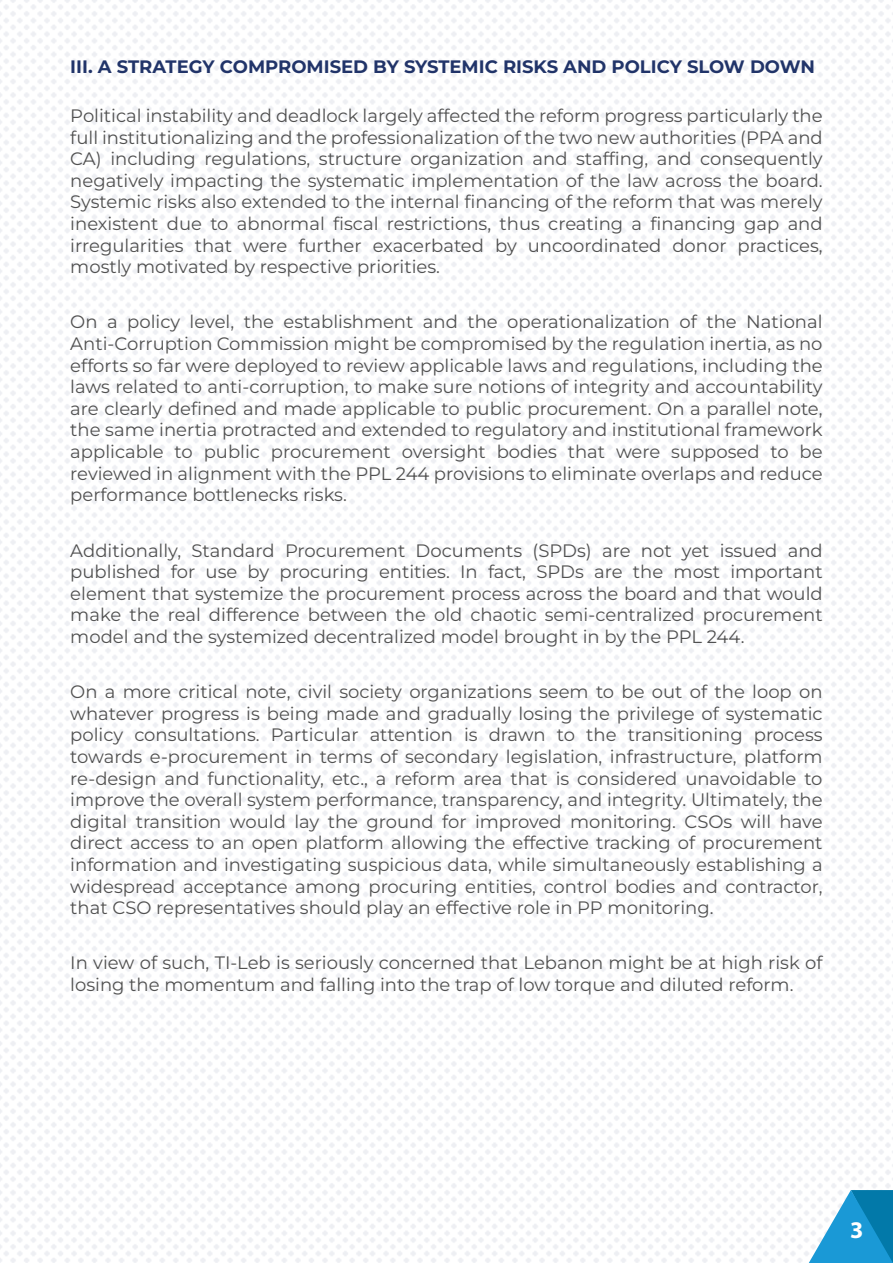
<style>
.page{position:relative;width:893px;height:1263px;background:#fff}
.page>*{position:absolute;margin:0;border:0;box-sizing:border-box;transform-origin:0 0}
.t1{font:700 24px "Myriad Pro";color:#fff}
.t2{font:18px/21.6px "Montserrat";color:#515151;text-align:justify}
.t3{font:700 18px "Montserrat";color:#213469}
</style>
<div class="page">
<svg style="left:809px;top:1190px;width:84px;height:73px"></svg>
<p class="t3" style="left:70px;top:54px;width:746px">III. A STRATEGY COMPROMISED BY SYSTEMIC RISKS AND POLICY SLOW DOWN</p>
<p class="t2" style="left:70px;top:104px;width:754px">Political instability and deadlock largely affected the reform progress particularly the full institutionalizing and the professionalization of the two new authorities (PPA and CA) including regulations, structure organization and staffing, and consequently negatively impacting the systematic implementation of the law across the board.<br>Systemic risks also extended to the internal financing of the reform that was merely inexistent due to abnormal fiscal restrictions, thus creating a financing gap and irregularities that were further exacerbated by uncoordinated donor practices, mostly motivated by respective priorities.</p>
<p class="t2" style="left:70px;top:311px;width:754px">On a policy level, the establishment and the operationalization of the National Anti-Corruption Commission might be compromised by the regulation inertia, as no efforts so far were deployed to review applicable laws and regulations, including the laws related to anti-corruption, to make sure notions of integrity and accountability are clearly defined and made applicable to public procurement. On a parallel note, the same inertia protracted and extended to regulatory and institutional framework applicable to public procurement oversight bodies that were supposed to be reviewed in alignment with the PPL 244 provisions to eliminate overlaps and reduce performance bottlenecks risks.</p>
<p class="t2" style="left:70px;top:539px;width:754px">Additionally, Standard Procurement Documents (SPDs) are not yet issued and published for use by procuring entities. In fact, SPDs are the most important element that systemize the procurement process across the board and that would make the real difference between the old chaotic semi-centralized procurement model and the systemized decentralized model brought in by the PPL 244.</p>
<p class="t2" style="left:70px;top:680px;width:754px">On a more critical note, civil society organizations seem to be out of the loop on whatever progress is being made and gradually losing the privilege of systematic policy consultations. Particular attention is drawn to the transitioning process towards e-procurement in terms of secondary legislation, infrastructure, platform re-design and functionality, etc., a reform area that is considered unavoidable to improve the overall system performance, transparency, and integrity. Ultimately, the digital transition would lay the ground for improved monitoring. CSOs will have direct access to an open platform allowing the effective tracking of procurement information and investigating suspicious data, while simultaneously establishing a widespread acceptance among procuring entities, control bodies and contractor, that CSO representatives should play an effective role in PP monitoring.</p>
<p class="t2" style="left:70px;top:952px;width:754px">In view of such, TI-Leb is seriously concerned that Lebanon might be at high risk of losing the momentum and falling into the trap of low torque and diluted reform.</p>
<h1 class="t1" style="left:850px;top:1214px;width:15px">3</h1>
</div>
